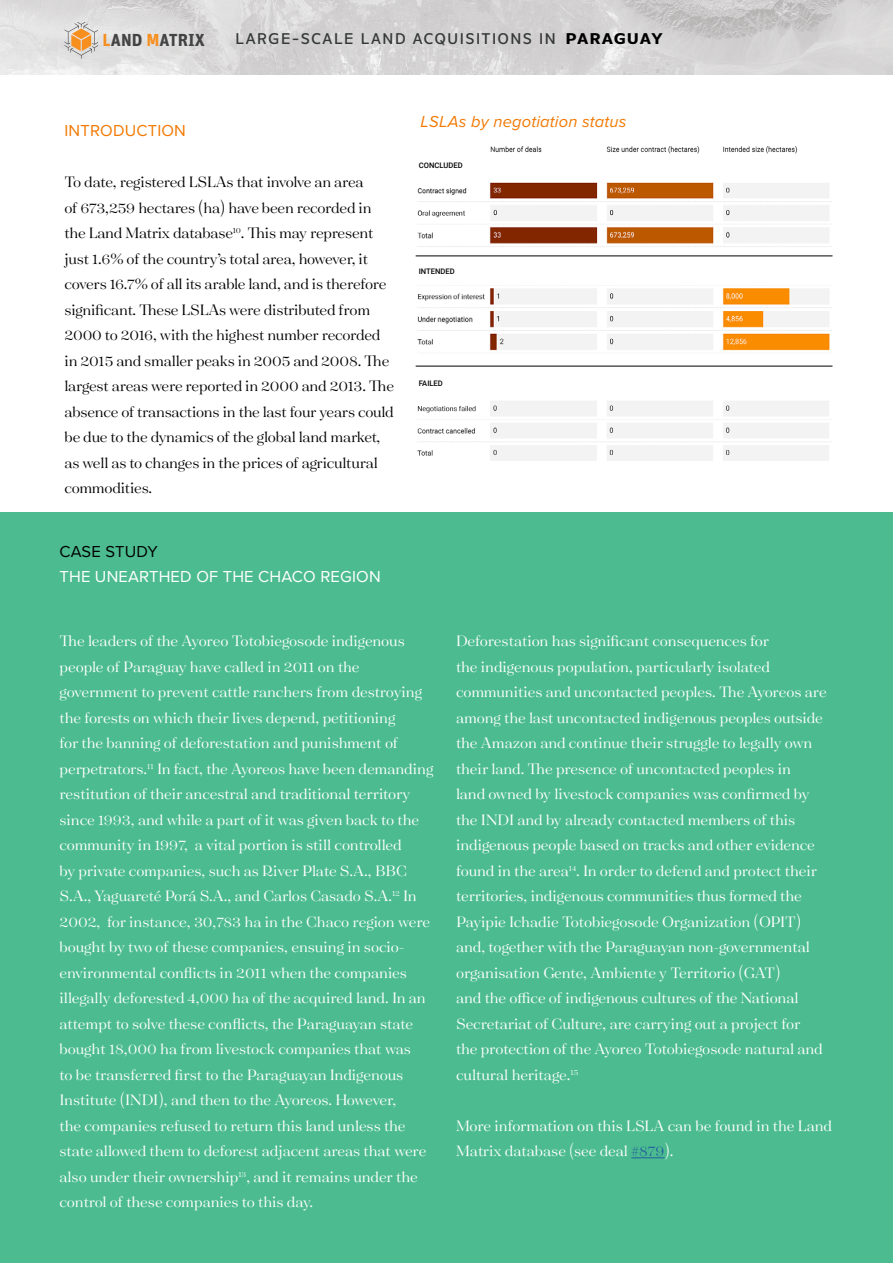
<style>
.page{position:relative;width:893px;height:1263px;background:#fff}
.page>*{position:absolute;margin:0;border:0;box-sizing:border-box;transform-origin:0 0}
.t1{font:700 17.55px "Unit";color:#434345}
.t2{font:16.5px/25.5px "Tenez";letter-spacing:-.005em;color:#fff}
.t3{font:16.5px/25.5px "Tenez";letter-spacing:-.015em;color:#000}
.t4{font:500 16.5px "Basic Gothic Pro";letter-spacing:.06em;color:#353838}
.t5{font:16.5px "Proxima Nova";letter-spacing:.01em;color:#fff}
.t6{font:italic 16.5px "Proxima Nova";letter-spacing:.01em;color:#f27a05}
.t7{font:16.5px "Proxima Nova";letter-spacing:.01em;color:#f27a05}
.t8{font:16.5px "Proxima Nova";letter-spacing:.005em;color:#000101}
.t9{font:700 16.5px "Basic Gothic Pro";letter-spacing:.05em;color:#000}
.t10{font:500 7.65px "Roboto";color:#000}
.s1{color:#f78f1e}
.s2{color:#215e9e}
</style>
<div class="page">
<img style="left:0;top:0;width:893px;height:75px">
<svg style="left:65px;top:22px;width:33px;height:37px"></svg>
<img style="left:417px;top:182px;width:414px;height:65px">
<img style="left:490px;top:146px;width:308px;height:8px">
<img style="left:417px;top:285px;width:414px;height:66px">
<img style="left:417px;top:401px;width:415px;height:60px">
<hr style="left:416px;top:256px;width:416px;height:1px;background:#000">
<hr style="left:416px;top:366px;width:416px;height:1px;background:#000">
<div style="left:0;top:513px;width:893px;height:750px;background:#4cbc90"></div>
<hr style="left:631px;top:1157px;width:33px;height:1px;background:#215e9e">
<p class="t1" style="left:103px;top:29px;width:104px"><span class="s1">L</span>AND <span class="s1">M</span>ATRIX</p>
<p class="t4" style="left:235px;top:29px;width:322px">LARGE-SCALE LAND ACQUISITIONS IN</p>
<p class="t9" style="left:565px;top:29px;width:99px">PARAGUAY</p>
<p class="t7" style="left:65px;top:118px;width:123px">INTRODUCTION</p>
<p class="t6" style="left:421px;top:110px;width:207px">LSLAs by negotiation status</p>
<p class="t10" style="left:419px;top:160px;width:45px">CONCLUDED</p>
<p class="t3" style="left:65px;top:169px;width:331px">To date, registered LSLAs that involve an area<br>of 673,259 hectares (ha) have been recorded in the Land Matrix database<sup>10</sup>. This may represent just 1.6% of the country’s total area, however, it covers 16.7% of all its arable land, and is therefore significant. These LSLAs were distributed from 2000 to 2016, with the highest number recorded in 2015 and smaller peaks in 2005 and 2008. The largest areas were reported in 2000 and 2013. The absence of transactions in the last four years could be due to the dynamics of the global land market, as well as to changes in the prices of agricultural commodities.</p>
<p class="t8" style="left:60px;top:539px;width:100px">CASE STUDY</p>
<p class="t5" style="left:60px;top:564px;width:323px">THE UNEARTHED OF THE CHACO REGION</p>
<p class="t10" style="left:419px;top:266px;width:37px">INTENDED</p>
<p class="t10" style="left:419px;top:377px;width:26px">FAILED</p>
<p class="t2" style="left:60px;top:628px;width:375px">The leaders of the Ayoreo Totobiegosode indigenous people of Paraguay have called in 2011 on the government to prevent cattle ranchers from destroying the forests on which their lives depend, petitioning<br>for the banning of deforestation and punishment of perpetrators.<sup>11</sup> In fact, the Ayoreos have been demanding restitution of their ancestral and traditional territory since 1993, and while a part of it was given back to the community in 1997, a vital portion is still controlled<br>by private companies, such as River Plate S.A., BBC S.A., Yaguareté Porá S.A., and Carlos Casado S.A.<sup>12</sup> In 2002, for instance, 30,783 ha in the Chaco region were bought by two of these companies, ensuing in socio&shy;environmental conflicts in 2011 when the companies illegally deforested 4,000 ha of the acquired land. In an attempt to solve these conflicts, the Paraguayan state bought 18,000 ha from livestock companies that was<br>to be transferred first to the Paraguayan Indigenous Institute (INDI), and then to the Ayoreos. However,<br>the companies refused to return this land unless the state allowed them to deforest adjacent areas that were also under their ownership<sup>13</sup>, and it remains under the control of these companies to this day.</p>
<p class="t2" style="left:456px;top:628px;width:372px">Deforestation has significant consequences for<br>the indigenous population, particularly isolated communities and uncontacted peoples. The Ayoreos are among the last uncontacted indigenous peoples outside the Amazon and continue their struggle to legally own their land. The presence of uncontacted peoples in<br>land owned by livestock companies was confirmed by the INDI and by already contacted members of this indigenous people based on tracks and other evidence found in the area<sup>14</sup>. In order to defend and protect their territories, indigenous communities thus formed the Payipie Ichadie Totobiegosode Organization (OPIT) and, together with the Paraguayan non-governmental organisation Gente, Ambiente y Territorio (GAT)<br>and the office of indigenous cultures of the National Secretariat of Culture, are carrying out a project for<br>the protection of the Ayoreo Totobiegosode natural and cultural heritage.<sup>15</sup></p>
<p class="t2" style="left:456px;top:1112px;width:377px">More information on this LSLA can be found in the Land<br>Matrix database (see deal <span class="s2">#879</span>).</p>
</div>
